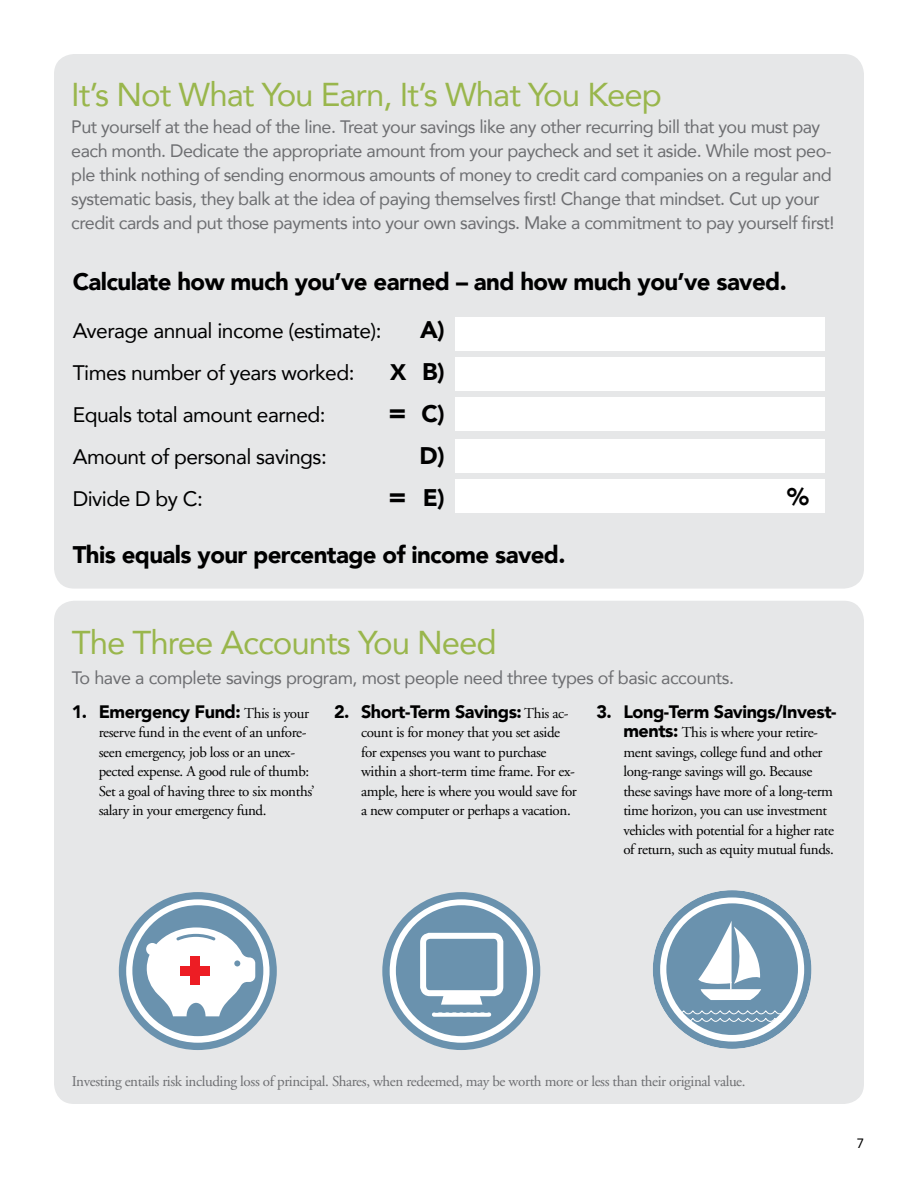
<style>
.page{position:relative;width:918px;height:1188px;background:#fff}
.page>*{position:absolute;margin:0;border:0;box-sizing:border-box;transform-origin:0 0}
.t1{font:33px "Avenir";letter-spacing:-.03em;color:#99b64c}
.t2{font:900 24px "Avenir";letter-spacing:-.025em;color:#000}
.t3{font:21px "Avenir";letter-spacing:-.025em;color:#000}
.t4{font:18px/24px "Avenir";letter-spacing:-.03em;color:#6d6e71}
.t5{font:900 18px "Avenir";letter-spacing:-.025em;color:#000}
.t6{font:15px/19.5px "Adobe Garamond";letter-spacing:-.025em;color:#000}
.t7{font:15px "Adobe Garamond";letter-spacing:-.025em;color:#6d6e71}
.t8{font:13.5px "Avenir";color:#000}
.s1{font-size:22.5px}
.s2{font-size:27px}
.s3{font-family:"Adobe Garamond";font-weight:400;font-size:15px}
.s4{font-family:"Avenir";font-weight:900;font-size:18px}
</style>
<div class="page">
<div style="left:54px;top:54px;width:810px;height:535px;background:#e6e7e8;border-radius:20px"></div>
<div style="left:54px;top:601px;width:810px;height:503px;background:#e6e7e8;border-radius:20px"></div>
<div style="left:455px;top:317px;width:370px;height:34px;background:#fff"></div>
<div style="left:455px;top:357px;width:370px;height:34px;background:#fff"></div>
<div style="left:455px;top:439px;width:370px;height:34px;background:#fff"></div>
<div style="left:455px;top:398px;width:370px;height:33px;background:#fff"></div>
<div style="left:455px;top:480px;width:370px;height:33px;background:#fff"></div>
<svg style="left:119px;top:892px;width:158px;height:158px"></svg>
<div style="left:190px;top:956px;width:10px;height:29px;background:#ed1d24"></div>
<div style="left:181px;top:966px;width:29px;height:9px;background:#ed1d24"></div>
<svg style="left:382px;top:892px;width:158px;height:158px"></svg>
<svg style="left:653px;top:890px;width:158px;height:159px"></svg>
<h1 class="t1" style="left:71px;top:68px;width:592px">It’s Not What You Earn, It’s What You Keep</h1>
<p class="t4" style="left:71px;top:114px;width:765px">Put yourself at the head of the line. Treat your savings like any other recurring bill that you must pay each month. Dedicate the appropriate amount from your paycheck and set it aside. While most peo&shy;ple think nothing of sending enormous amounts of money to credit card companies on a regular and systematic basis, they balk at the idea of paying themselves first! Change that mindset. Cut up your credit cards and put those payments into your own savings. Make a commitment to pay yourself first!</p>
<h2 class="t2" style="left:73px;top:261px;width:716px">Calculate how much you’ve earned – and how much you’ve saved.</h2>
<h3 class="t3" style="left:73px;top:314px;width:310px">Average annual income (estimate):</h3>
<h2 class="t2" style="left:420px;top:310px;width:26px">A)</h2>
<h3 class="t3" style="left:73px;top:356px;width:283px">Times number of years worked:</h3>
<h2 class="t2" style="left:390px;top:352px;width:56px"><span class="s1">X</span> B)</h2>
<h3 class="t3" style="left:73px;top:398px;width:254px">Equals total amount earned:</h3>
<h2 class="t2" style="left:388px;top:394px;width:58px"><span class="s2">=</span> C)</h2>
<h3 class="t3" style="left:73px;top:440px;width:256px">Amount of personal savings:</h3>
<h2 class="t2" style="left:420px;top:436px;width:27px">D)</h2>
<h3 class="t3" style="left:73px;top:482px;width:132px">Divide D by C:</h3>
<h2 class="t2" style="left:388px;top:478px;width:58px"><span class="s2">=</span> E)</h2>
<h2 class="t2" style="left:73px;top:535px;width:494px">This equals your percentage of income saved.</h2>
<h2 class="t2" style="left:787px;top:476px;width:23px">%</h2>
<h1 class="t1" style="left:72px;top:616px;width:427px">The Three Accounts You Need</h1>
<p class="t4" style="left:72px;top:665px;width:664px">To have a complete savings program, most people need three types of basic accounts.</p>
<p class="t5" style="left:72px;top:696px;width:239px">1. Emergency Fund: <span class="s3">This is your</span></p>
<p class="t6" style="left:99px;top:723px;width:218px">reserve fund in the event of an unfore&shy;seen emergency, job loss or an unex&shy;pected expense. A good rule of thumb:<br>Set a goal of having three to six months’ salary in your emergency fund.</p>
<p class="t5" style="left:334px;top:696px;width:236px">2. Short-Term Savings: <span class="s3">This ac-</span></p>
<p class="t6" style="left:361px;top:723px;width:217px">count is for money that you set aside for expenses you want to purchase within a short-term time frame. For ex&shy;ample, here is where you would save for a new computer or perhaps a vacation.</p>
<p class="t5" style="left:596px;top:696px;width:242px">3. Long-Term Savings/Invest-</p>
<p class="t6" style="left:623px;top:723px;width:212px"><span class="s4">ments:</span> This is where your retire&shy;ment savings, college fund and other long-range savings will go. Because these savings have more of a long-term time horizon, you can use investment vehicles with potential for a higher rate of return, such as equity mutual funds.</p>
<p class="t7" style="left:72px;top:1073px;width:675px">Investing entails risk including loss of principal. Shares, when redeemed, may be worth more or less than their original value.</p>
<p class="t8" style="left:857px;top:1132px;width:9px">7</p>
</div>
